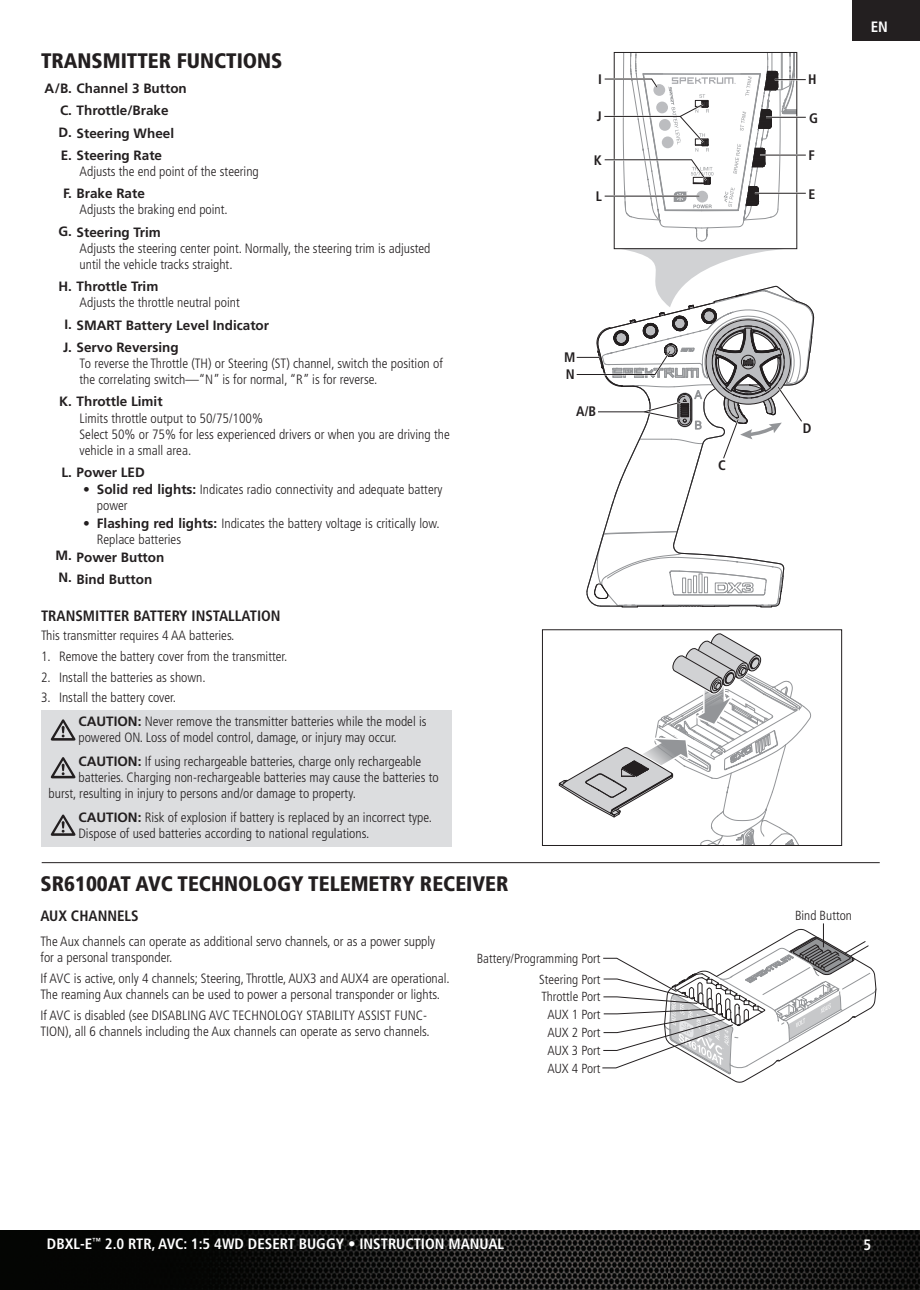
<style>
.page{position:relative;width:920px;height:1290px;background:#fff}
.page>*{position:absolute;margin:0;border:0;box-sizing:border-box;transform-origin:0 0}
.t1{font:900 condensed 21px "Frutiger LT Std";color:#231f20}
.t2{font:700 condensed 15px "Frutiger LT Std";color:#fff}
.t3{font:700 condensed 15px "Frutiger LT Std";color:#231f20}
.t4{font:700 condensed 13.8px/17px "Frutiger LT Std";color:#231f20}
.t5{font:300 condensed 13.5px/16.2px "Frutiger LT Std";color:#231f20}
.t6{font:700 13.5px/22.2px "Frutiger LT Std";color:#231f20}
.t7{font:300 condensed 13.2px/17.9px "Frutiger LT Std";color:#231f20;text-align:justify}
.s1{font-weight:700;font-stretch:normal}
</style>
<div class="page">
<img style="left:0;top:1230px;width:920px;height:60px">
<div style="left:41px;top:710px;width:411px;height:136px;background:#dcdddf"></div>
<svg style="left:51px;top:814px;width:24px;height:22px"></svg>
<svg style="left:51px;top:719px;width:24px;height:22px"></svg>
<svg style="left:51px;top:757px;width:24px;height:21px"></svg>
<svg style="left:627px;top:1230px;width:105px;height:27px;background:#21201f"></svg>
<hr style="left:42px;top:862px;width:838px;height:1px;background:#231f20">
<svg style="left:469px;top:0;width:451px;height:1083px"></svg>
<h1 class="t1" style="left:41px;top:48px;width:243px">TRANSMITTER FUNCTIONS</h1>
<p class="t6" style="left:59px;top:77px;width:130px;text-indent:-14px">A/B. Channel 3 Button<br>C. Throttle/Brake<br>D. Steering Wheel<br>E. Steering Rate</p>
<p class="t6" style="left:63px;top:182px;width:83px">F. Brake Rate</p>
<p class="t6" style="left:59px;top:221px;width:104px">G. Steering Trim</p>
<p class="t5" style="left:80px;top:163px;width:181px">Adjusts the end point of the steering</p>
<p class="t5" style="left:80px;top:202px;width:150px">Adjusts the braking end point.</p>
<p class="t5" style="left:80px;top:240px;width:352px">Adjusts the steering center point. Normally, the steering trim is adjusted until the vehicle tracks straight.</p>
<p class="t5" style="left:80px;top:295px;width:162px">Adjusts the throttle neutral point</p>
<p class="t6" style="left:59px;top:275px;width:101px">H. Throttle Trim</p>
<p class="t6" style="left:63px;top:314px;width:208px">I. SMART Battery Level Indicator<br>J. Servo Reversing</p>
<p class="t5" style="left:80px;top:355px;width:365px">To reverse the Throttle (TH) or Steering (ST) channel, switch the position of the correlating switch—“N” is for normal, “R” is for reverse.</p>
<p class="t5" style="left:80px;top:410px;width:372px">Limits throttle output to 50/75/100%<br>Select 50% or 75% for less experienced drivers or when you are driving the vehicle in a small area.</p>
<p class="t5" style="left:97px;top:481px;width:347px;text-indent:-14px"><span class="s1">• Solid red lights:</span> Indicates radio connectivity and adequate battery power</p>
<p class="t5" style="left:97px;top:515px;width:344px;text-indent:-14px"><span class="s1">• Flashing red lights:</span> Indicates the battery voltage is critically low.<br>Replace batteries</p>
<p class="t6" style="left:77px;top:546px;width:89px">Power Button<br>Bind Button</p>
<p class="t6" style="left:59px;top:391px;width:105px">K. Throttle Limit</p>
<p class="t6" style="left:62px;top:461px;width:85px">L. Power LED</p>
<p class="t6" style="left:56px;top:544px;width:18px">M.<br>N.</p>
<p class="t3" style="left:41px;top:607px;width:241px">TRANSMITTER BATTERY INSTALLATION</p>
<p class="t5" style="left:41px;top:627px;width:195px">This transmitter requires 4 AA batteries.</p>
<p class="t5" style="left:41px;top:648px;width:248px">1. Remove the battery cover from the transmitter.</p>
<p class="t5" style="left:41px;top:669px;width:166px">2. Install the batteries as shown.</p>
<p class="t5" style="left:78px;top:686px;width:350px;line-height:23.7px;text-indent:-37px">3. Install the battery cover.<br><span class="s1">CAUTION:</span> Never remove the transmitter batteries while the model is</p>
<p class="t5" style="left:78px;top:726px;width:344px;line-height:23.7px">powered ON. Loss of model control, damage, or injury may occur.<br><span class="s1">CAUTION:</span> If using rechargeable batteries, charge only rechargeable</p>
<p class="t5" style="left:49px;top:769px;width:392px;text-indent:30px">batteries. Charging non-rechargeable batteries may cause the batteries to burst, resulting in injury to persons and/or damage to property.</p>
<p class="t5" style="left:78px;top:809px;width:355px"><span class="s1">CAUTION:</span> Risk of explosion if battery is replaced by an incorrect type.<br>Dispose of used batteries according to national regulations.</p>
<h1 class="t1" style="left:40px;top:871px;width:470px">SR6100AT AVC TECHNOLOGY TELEMETRY RECEIVER</h1>
<p class="t4" style="left:598px;top:71px;width:5px">I</p>
<p class="t4" style="left:597px;top:108px;width:6px">J</p>
<p class="t4" style="left:594px;top:152px;width:9px">K</p>
<p class="t4" style="left:596px;top:188px;width:8px">L</p>
<p class="t4" style="left:564px;top:349px;width:13px">M<br>N</p>
<p class="t4" style="left:576px;top:403px;width:21px">A/B</p>
<p class="t3" style="left:41px;top:907px;width:100px">AUX CHANNELS</p>
<p class="t5" style="left:41px;top:934px;width:396px">The Aux channels can operate as additional servo channels, or as a power supply for a personal transponder.</p>
<p class="t5" style="left:41px;top:970px;width:411px">If AVC is active, only 4 channels; Steering, Throttle, AUX3 and AUX4 are operational.<br>The reaming Aux channels can be used to power a personal transponder or lights.</p>
<p class="t5" style="left:41px;top:1007px;width:391px">If AVC is disabled (see DISABLING AVC TECHNOLOGY STABILITY ASSIST FUNC-<br>TION), all 6 channels including the Aux channels can operate as servo channels.</p>
<p class="t7" style="left:548px;top:1006px;width:54px">AUX 1 Port AUX 2 Port AUX 3 Port AUX 4 Port</p>
<p class="t7" style="left:477px;top:950px;width:125px">Battery/Programming Port</p>
<p class="t7" style="left:542px;top:988px;width:60px">Throttle Port</p>
<p class="t7" style="left:539px;top:970px;width:63px">Steering Port</p>
<p class="t2" style="left:47px;top:1235px;width:459px">DBXL-E<sup>™</sup> 2.0 RTR, AVC: 1:5 4WD DESERT BUGGY • INSTRUCTION MANUAL</p>
<p class="t4" style="left:808px;top:71px;width:10px">H</p>
<p class="t4" style="left:809px;top:109px;width:10px">G</p>
<p class="t4" style="left:809px;top:147px;width:8px">F</p>
<p class="t4" style="left:809px;top:185px;width:8px">E</p>
<p class="t2" style="left:871px;top:18px;width:19px">EN</p>
<p class="t4" style="left:718px;top:457px;width:9px">C</p>
<p class="t4" style="left:803px;top:419px;width:10px">D</p>
<p class="t7" style="left:795px;top:907px;width:58px">Bind Button</p>
<p class="t2" style="left:863px;top:1236px;width:9px">5</p>
</div>
